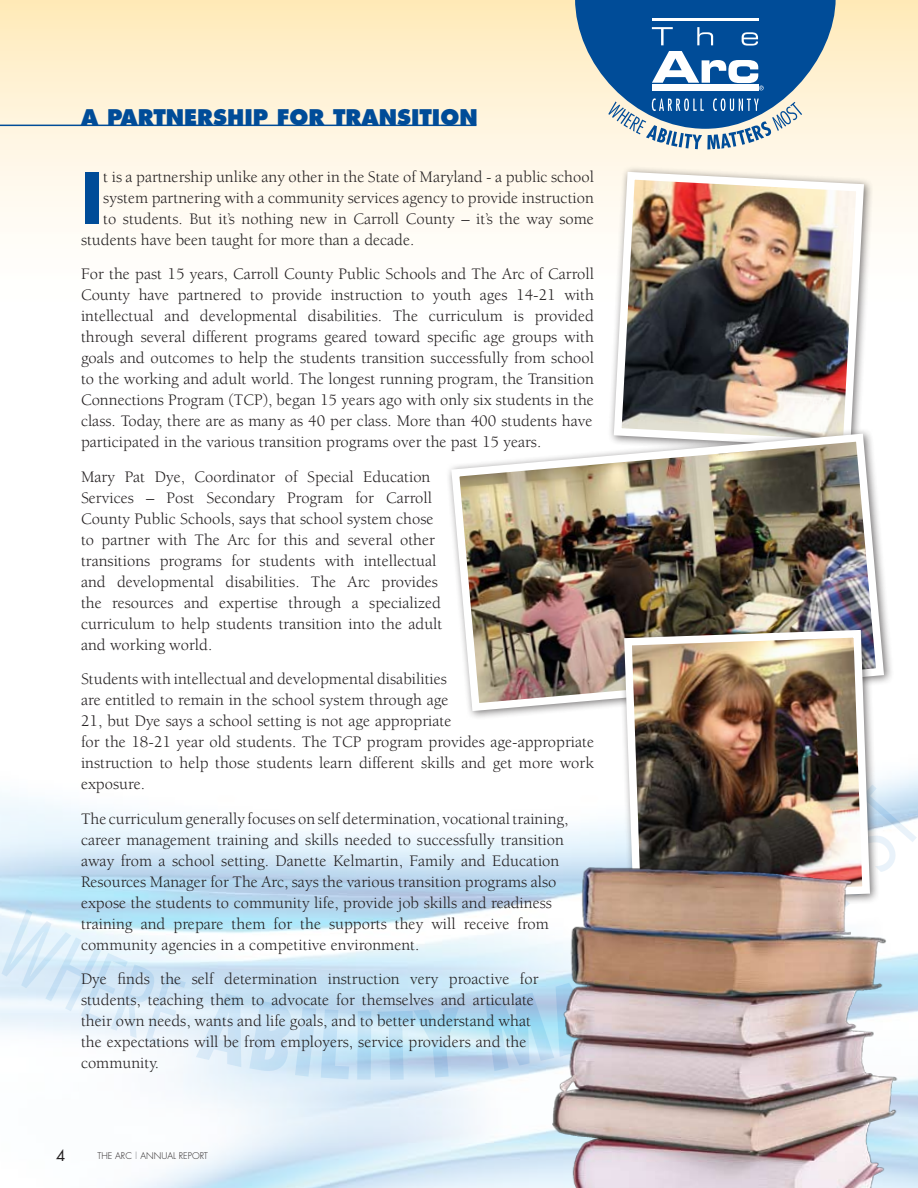
<style>
.page{position:relative;width:918px;height:1188px;background:#fff}
.page>*{position:absolute;margin:0;border:0;box-sizing:border-box;transform-origin:0 0}
.t1{font:700 68.85px "Futura";color:#004c98}
.t2{font:800 21px "Futura";color:#004c98}
.t3{font:16.5px/21px "Berkeley";color:#231f20}
.t4{font:15px "Futura";color:#231f20}
.t5{font:300 9px "Futura";color:#231f20}
.s1{color:#808285}
</style>
<div class="page">
<img style="left:0;top:771px;width:918px;height:417px">
<div style="left:0;top:0;width:918px;height:324px;background:linear-gradient(to bottom,#feebbf,#fff)"></div>
<svg style="left:575px;top:0;width:261px;height:150px;background:#638eb4"></svg>
<div style="left:607px;top:165px;width:266px;height:292px;background:#231f20;opacity:.6"></div>
<img style="left:610px;top:168px;width:258px;height:259px">
<div style="left:445px;top:427px;width:448px;height:293px;background:#231f20;opacity:.6"></div>
<img style="left:447px;top:430px;width:441px;height:285px">
<hr style="left:0;top:125px;width:477px;height:1px;background:#004c98">
<div style="left:618px;top:624px;width:261px;height:287px;background:#231f20;opacity:.6"></div>
<img style="left:620px;top:626px;width:254px;height:225px">
<img style="left:508px;top:851px;width:410px;height:337px">
<p class="t2" style="left:81px;top:104px;width:398px">A PARTNERSH IP FOR TRANSITION</p>
<h1 class="t1" style="left:81px;top:150px;width:24px">I</h1>
<p class="t3" style="left:103px;top:166px;width:492px">t is a partnership unlike any other in the State of Maryland - a public school</p>
<p class="t3" style="left:103px;top:187px;width:492px">system partnering with a community services agency to provide instruction</p>
<p class="t3" style="left:103px;top:208px;width:492px">to students. But it’s nothing new in Carroll County – it’s the way some</p>
<p class="t3" style="left:81px;top:229px;width:335px">students have been taught for more than a decade.</p>
<p class="t3" style="left:81px;top:264px;width:515px;text-align:justify">For the past 15 years, Carroll County Public Schools and The Arc of Carroll County have partnered to provide instruction to youth ages 14-21 with intellectual and developmental disabilities. The curriculum is provided through several different programs geared toward specific age groups with goals and outcomes to help the students transition successfully from school to the working and adult world. The longest running program, the Transition Connections Program (TCP), began 15 years ago with only six students in the class. Today, there are as many as 40 per class. More than 400 students have participated in the various transition programs over the past 15 years.</p>
<p class="t3" style="left:81px;top:466px;width:363px">Mary Pat Dye, Coordinator of Special Education Services – Post Secondary Program for Carroll County Public Schools, says that school system chose to partner with The Arc for this and several other transitions programs for students with intellectual and developmental disabilities. The Arc provides the resources and expertise through a specialized curriculum to help students transition into the adult and working world.</p>
<p class="t3" style="left:81px;top:669px;width:515px">Students with intellectual and developmental disabilities<br>are entitled to remain in the school system through age<br>21, but Dye says a school setting is not age appropriate<br>for the 18-21 year old students. The TCP program provides age-appropriate instruction to help those students learn different skills and get more work exposure.</p>
<p class="t3" style="left:81px;top:809px;width:489px">The curriculum generally focuses on self determination, vocational training, career management training and skills needed to successfully transition away from a school setting. Danette Kelmartin, Family and Education Resources Manager for The Arc, says the various transition programs also expose the students to community life, provide job skills and readiness training and prepare them for the supports they will receive from community agencies in a competitive environment.</p>
<p class="t3" style="left:81px;top:969px;width:459px">Dye finds the self determination instruction very proactive for students, teaching them to advocate for themselves and articulate their own needs, wants and life goals, and to better understand what the expectations will be from employers, service providers and the community.</p>
<p class="t4" style="left:56px;top:1145px;width:11px">4</p>
<p class="t5" style="left:97px;top:1150px;width:112px">THE ARC <span class="s1">|</span> ANNUAL REPORT</p>
</div>
